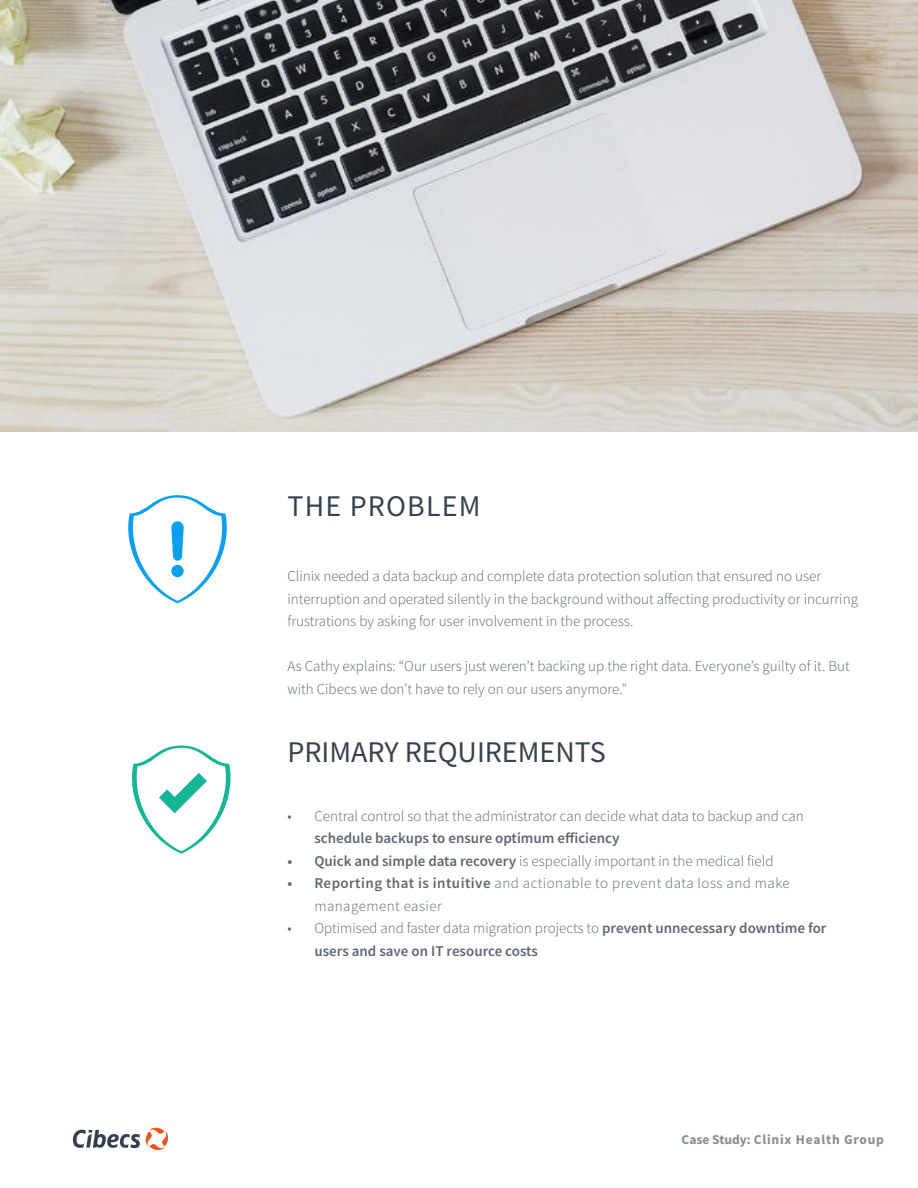
<style>
.page{position:relative;width:918px;height:1188px;background:#fff}
.page>*{position:absolute;margin:0;border:0;box-sizing:border-box;transform-origin:0 0}
.t1{font:30px "Source Sans Pro";letter-spacing:.04em;color:#36424f}
.t2{font:300 15px/22.5px "Source Sans Pro";color:#5e6872}
.t3{font:600 15px/22.5px "Source Sans Pro";color:#5e6872}
.t4{font:300 15px/22.5px "Source Sans Pro";letter-spacing:.03em;color:#5e6872}
.t5{font:700 13.5px "Source Sans Pro";letter-spacing:.06em;color:#868e95}
.s1{font-weight:600}
.s2{font-weight:300}
</style>
<div class="page">
<svg style="left:73px;top:1127px;width:96px;height:23px"></svg>
<img style="left:0;top:0;width:918px;height:432px">
<svg style="left:128px;top:495px;width:99px;height:108px"></svg>
<svg style="left:132px;top:746px;width:99px;height:108px"></svg>
<h1 class="t1" style="left:287px;top:487px;width:195px">THE PROBLEM</h1>
<p class="t2" style="left:287px;top:565px;width:572px">Clinix needed a data backup and complete data protection solution that ensured no user interruption and operated silently in the background without affecting productivity or incurring frustrations by asking for user involvement in the process.</p>
<p class="t2" style="left:287px;top:655px;width:564px">As Cathy explains: “Our users just weren’t backing up the right data. Everyone’s guilty of it. But with Cibecs we don’t have to rely on our users anymore.”</p>
<h1 class="t1" style="left:287px;top:733px;width:34px">PRIMARY</h1>
<h1 class="t1" style="left:405px;top:733px;width:70px">REQUIREMENTS</h1>
<p class="t2" style="left:287px;top:804px;width:518px">• Central control so that the administrator can decide what data to backup and can</p>
<p class="t3" style="left:314px;top:827px;width:307px">schedule backups to ensure optimum efficiency</p>
<p class="t2" style="left:287px;top:849px;width:488px"><span class="s1">• Quick and simple data recovery</span> is especially important in the medical field</p>
<p class="t4" style="left:314px;top:872px;width:477px;text-indent:-27px"><span class="s1">• Reporting that is intuitive</span> and actionable to prevent data loss and make management easier</p>
<p class="t3" style="left:314px;top:917px;width:514px;text-indent:-27px"><span class="s2">• Optimised and faster data migration projects to</span> prevent unnecessary downtime for users and save on IT resource costs</p>
<p class="t5" style="left:682px;top:1131px;width:204px">Case Study: Clinix Health Group</p>
</div>
